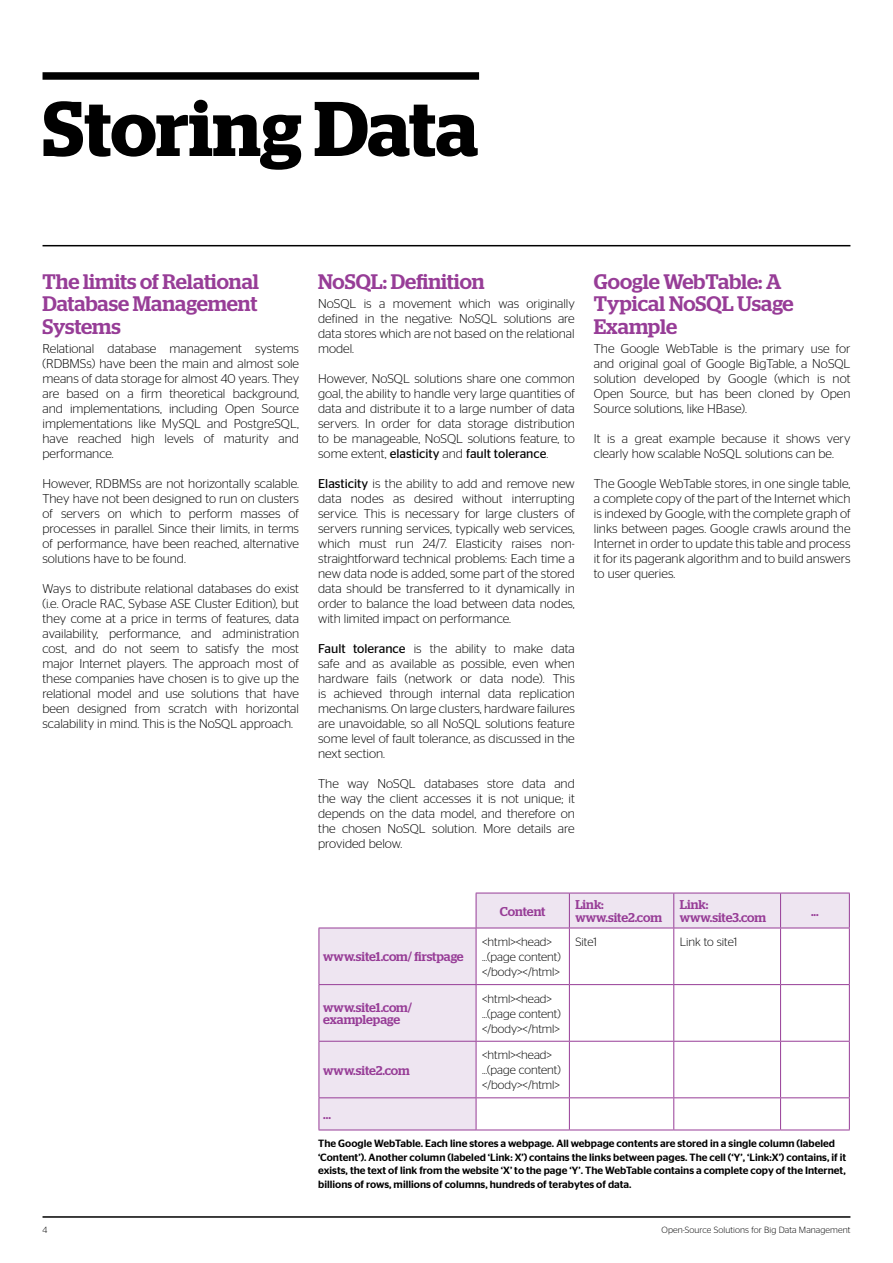
<style>
.page{position:relative;width:893px;height:1263px;background:#fff}
.page>*{position:absolute;margin:0;border:0;box-sizing:border-box;transform-origin:0 0}
.t1{font:600 77.25px "Stag";letter-spacing:-.005em;color:#000}
.t2{font:500 21px/22.5px "Stag";color:#973d97;text-align:justify}
.t3{font:300 12.75px/15px "Stag Sans";color:#000;text-align:justify}
.t4{font:500 12.75px/12.8px "Stag";color:#973d97}
.t5{font:300 12px/15px "Stag Sans";color:#000}
.t6{font:500 10.5px/13.5px "Stag Sans";color:#000}
.t7{font:300 9px "Stag Sans";letter-spacing:.01em;color:#000}
.s1{font-weight:400}
</style>
<div class="page">
<hr style="left:43px;top:1216px;width:807px;height:2px;background:#000">
<div style="left:43px;top:72px;width:436px;height:8px;background:#000"></div>
<hr style="left:43px;top:245px;width:807px;height:1px;background:#000">
<svg style="left:319px;top:893px;width:530px;height:236px"></svg>
<hr style="left:476px;top:893px;width:93px;height:1px;background:#973d97">
<hr style="left:476px;top:893px;width:1px;height:35px;background:#973d97">
<hr style="left:569px;top:893px;width:105px;height:1px;background:#973d97">
<hr style="left:569px;top:893px;width:1px;height:35px;background:#973d97">
<hr style="left:674px;top:893px;width:107px;height:1px;background:#973d97">
<hr style="left:673px;top:893px;width:1px;height:35px;background:#973d97">
<hr style="left:781px;top:893px;width:69px;height:1px;background:#973d97">
<hr style="left:780px;top:893px;width:1px;height:35px;background:#973d97">
<hr style="left:849px;top:893px;width:1px;height:35px;background:#973d97">
<hr style="left:319px;top:928px;width:157px;height:1px;background:#973d97">
<hr style="left:319px;top:928px;width:1px;height:56px;background:#973d97">
<hr style="left:476px;top:928px;width:93px;height:1px;background:#973d97">
<hr style="left:476px;top:928px;width:1px;height:56px;background:#973d97">
<hr style="left:569px;top:928px;width:105px;height:1px;background:#973d97">
<hr style="left:569px;top:928px;width:1px;height:56px;background:#973d97">
<hr style="left:674px;top:928px;width:107px;height:1px;background:#973d97">
<hr style="left:673px;top:928px;width:1px;height:56px;background:#973d97">
<hr style="left:781px;top:928px;width:69px;height:1px;background:#973d97">
<hr style="left:780px;top:928px;width:1px;height:56px;background:#973d97">
<hr style="left:849px;top:928px;width:1px;height:56px;background:#973d97">
<hr style="left:319px;top:984px;width:157px;height:1px;background:#973d97">
<hr style="left:319px;top:985px;width:1px;height:56px;background:#973d97">
<hr style="left:476px;top:984px;width:93px;height:1px;background:#973d97">
<hr style="left:476px;top:985px;width:1px;height:56px;background:#973d97">
<hr style="left:569px;top:984px;width:105px;height:1px;background:#973d97">
<hr style="left:569px;top:985px;width:1px;height:56px;background:#973d97">
<hr style="left:674px;top:984px;width:107px;height:1px;background:#973d97">
<hr style="left:673px;top:985px;width:1px;height:56px;background:#973d97">
<hr style="left:781px;top:984px;width:69px;height:1px;background:#973d97">
<hr style="left:780px;top:985px;width:1px;height:56px;background:#973d97">
<hr style="left:849px;top:985px;width:1px;height:56px;background:#973d97">
<hr style="left:319px;top:1041px;width:157px;height:1px;background:#973d97">
<hr style="left:319px;top:1041px;width:1px;height:56px;background:#973d97">
<hr style="left:476px;top:1041px;width:93px;height:1px;background:#973d97">
<hr style="left:476px;top:1041px;width:1px;height:56px;background:#973d97">
<hr style="left:569px;top:1041px;width:105px;height:1px;background:#973d97">
<hr style="left:569px;top:1041px;width:1px;height:56px;background:#973d97">
<hr style="left:674px;top:1041px;width:107px;height:1px;background:#973d97">
<hr style="left:673px;top:1041px;width:1px;height:56px;background:#973d97">
<hr style="left:781px;top:1041px;width:69px;height:1px;background:#973d97">
<hr style="left:780px;top:1041px;width:1px;height:56px;background:#973d97">
<hr style="left:849px;top:1041px;width:1px;height:56px;background:#973d97">
<hr style="left:319px;top:1097px;width:157px;height:1px;background:#973d97">
<hr style="left:319px;top:1098px;width:1px;height:31px;background:#973d97">
<hr style="left:476px;top:1097px;width:93px;height:1px;background:#973d97">
<hr style="left:476px;top:1098px;width:1px;height:31px;background:#973d97">
<hr style="left:569px;top:1097px;width:105px;height:1px;background:#973d97">
<hr style="left:569px;top:1098px;width:1px;height:31px;background:#973d97">
<hr style="left:674px;top:1097px;width:107px;height:1px;background:#973d97">
<hr style="left:673px;top:1098px;width:1px;height:31px;background:#973d97">
<hr style="left:781px;top:1097px;width:69px;height:1px;background:#973d97">
<hr style="left:780px;top:1098px;width:1px;height:31px;background:#973d97">
<hr style="left:849px;top:1098px;width:1px;height:31px;background:#973d97">
<hr style="left:319px;top:1129px;width:157px;height:1px;background:#973d97">
<hr style="left:476px;top:1129px;width:93px;height:1px;background:#973d97">
<hr style="left:569px;top:1129px;width:105px;height:1px;background:#973d97">
<hr style="left:674px;top:1129px;width:107px;height:1px;background:#973d97">
<hr style="left:781px;top:1129px;width:69px;height:1px;background:#973d97">
<h1 class="t1" style="left:43px;top:83px;width:437px">Storing Data</h1>
<h2 class="t2" style="left:43px;top:270px;width:218px">The limits of Relational Database Management Systems</h2>
<p class="t3" style="left:43px;top:341px;width:258px">Relational database management systems (RDBMSs) have been the main and almost sole means of data storage for almost 40 years. They are based on a firm theoretical background, and implementations, including Open Source implementations like MySQL and PostgreSQL, have reached high levels of maturity and performance.</p>
<p class="t3" style="left:43px;top:476px;width:258px">However, RDBMSs are not horizontally scalable.<br>They have not been designed to run on clusters of servers on which to perform masses of processes in parallel. Since their limits, in terms of performance, have been reached, alternative solutions have to be found.</p>
<p class="t3" style="left:43px;top:581px;width:258px">Ways to distribute relational databases do exist (i.e. Oracle RAC, Sybase ASE Cluster Edition), but they come at a price in terms of features, data availability, performance, and administration cost, and do not seem to satisfy the most major Internet players. The approach most of these companies have chosen is to give up the relational model and use solutions that have been designed from scratch with horizontal scalability in mind. This is the NoSQL approach.</p>
<h2 class="t2" style="left:318px;top:270px;width:168px">NoSQL: Definition</h2>
<p class="t3" style="left:318px;top:296px;width:258px">NoSQL is a movement which was originally defined in the negative: NoSQL solutions are data stores which are not based on the relational model.</p>
<p class="t3" style="left:318px;top:371px;width:258px">However, NoSQL solutions share one common goal, the ability to handle very large quantities of data and distribute it to a large number of data servers. In order for data storage distribution to be manageable, NoSQL solutions feature, to some extent, <span class="s1">elasticity</span> and <span class="s1">fault tolerance</span>.</p>
<p class="t3" style="left:318px;top:476px;width:258px"><span class="s1">Elasticity</span> is the ability to add and remove new data nodes as desired without interrupting service. This is necessary for large clusters of servers running services, typically web services, which must run 24/7. Elasticity raises non&shy;straightforward technical problems: Each time a new data node is added, some part of the stored data should be transferred to it dynamically in order to balance the load between data nodes, with limited impact on performance.</p>
<p class="t3" style="left:318px;top:641px;width:258px"><span class="s1">Fault tolerance</span> is the ability to make data safe and as available as possible, even when hardware fails (network or data node). This is achieved through internal data replication mechanisms. On large clusters, hardware failures are unavoidable, so all NoSQL solutions feature some level of fault tolerance, as discussed in the next section.</p>
<p class="t3" style="left:318px;top:775px;width:258px">The way NoSQL databases store data and the way the client accesses it is not unique; it depends on the data model, and therefore on the chosen NoSQL solution. More details are provided below.</p>
<h2 class="t2" style="left:594px;top:270px;width:201px;text-align:left">Google WebTable: A<br>Typical NoSQL Usage<br>Example</h2>
<p class="t3" style="left:594px;top:341px;width:258px">The Google WebTable is the primary use for and original goal of Google BigTable, a NoSQL solution developed by Google (which is not Open Source, but has been cloned by Open Source solutions, like HBase).</p>
<p class="t3" style="left:594px;top:431px;width:258px">It is a great example because it shows very clearly how scalable NoSQL solutions can be.</p>
<p class="t3" style="left:594px;top:476px;width:258px">The Google WebTable stores, in one single table, a complete copy of the part of the Internet which is indexed by Google, with the complete graph of links between pages. Google crawls around the Internet in order to update this table and process it for its pagerank algorithm and to build answers to user queries.</p>
<p class="t4" style="left:323px;top:950px;width:142px">www.site1.com/ firstpage</p>
<p class="t4" style="left:500px;top:905px;width:47px">Content</p>
<p class="t4" style="left:575px;top:898px;width:88px">Link: www.site2.com</p>
<p class="t4" style="left:680px;top:898px;width:88px">Link: www.site3.com</p>
<p class="t5" style="left:482px;top:934px;width:80px">&lt;html&gt;&lt;head&gt; ...(page content) &lt;/body&gt;&lt;/html&gt;</p>
<p class="t5" style="left:575px;top:934px;width:23px">Site1</p>
<p class="t5" style="left:680px;top:934px;width:59px">Link to site1</p>
<p class="t4" style="left:323px;top:1001px;width:91px">www.site1.com/ examplepage</p>
<p class="t5" style="left:482px;top:991px;width:80px">&lt;html&gt;&lt;head&gt; ...(page content) &lt;/body&gt;&lt;/html&gt;</p>
<p class="t4" style="left:323px;top:1064px;width:88px">www.site2.com</p>
<p class="t5" style="left:482px;top:1047px;width:80px">&lt;html&gt;&lt;head&gt; ...(page content) &lt;/body&gt;&lt;/html&gt;</p>
<p class="t4" style="left:323px;top:1108px;width:9px">...</p>
<p class="t4" style="left:811px;top:905px;width:9px">...</p>
<p class="t6" style="left:318px;top:1137px;width:529px">The Google WebTable. Each line stores a webpage. All webpage contents are stored in a single column (labeled ‘Content’). Another column (labeled ‘Link: X’) contains the links between pages. The cell (‘Y’, ‘Link:X’) contains, if it exists, the text of link from the website ‘X’ to the page ‘Y’. The WebTable contains a complete copy of the Internet, billions of rows, millions of columns, hundreds of terabytes of data.</p>
<p class="t7" style="left:43px;top:1225px;width:6px">4</p>
<p class="t7" style="left:661px;top:1225px;width:190px">Open-Source Solutions for Big Data Management</p>
</div>
